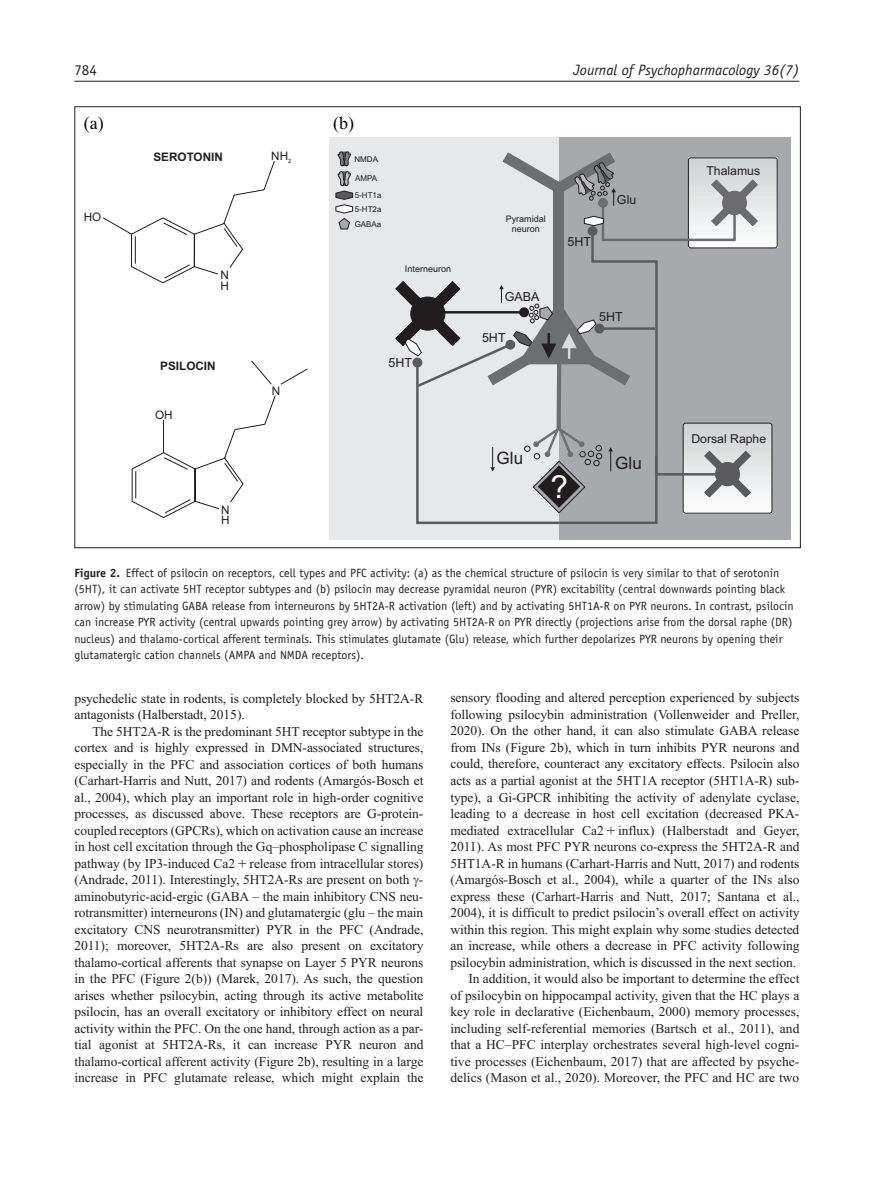
<style>
.page{position:relative;width:893px;height:1191px;background:#fff}
.page>*{position:absolute;margin:0;border:0;box-sizing:border-box;transform-origin:0 0}
.t1{font:31.5px "Arial";color:#fcfefe}
.t2{font:18px "Times New Roman";color:#040503}
.t3{font:17.1px "Arial";color:#211d1e}
.t4{font:italic 15px "Officina Sans Std";color:#231f20}
.t5{font:15px "Officina Sans Std";color:#231f20}
.t6{font:13.5px/16.5px "Times New Roman";letter-spacing:-.005em;color:#231f20}
.t7{font:12.45px "Arial";color:#211d1e}
.t8{font:12.3px "Arial";color:#211d1e}
.t9{font:12px/16.5px "Officina Sans Std";color:#231f20}
.t10{font:700 11.7px "Arial";color:#211d1e}
.t11{font:11.7px/10.5px "Arial";color:#211d1e}
.t12{font:9px/10.1px "Arial";color:#211d1e;text-align:center}
.t13{font:7.95px/16.6px "Arial";color:#211d1e}
.s1{font-weight:700}
</style>
<div class="page">
<hr style="left:74px;top:81px;width:725px;height:1px;background:#231f20">
<div style="left:329px;top:137px;width:232px;height:403px;background:#e7e8e9"></div>
<div style="left:559px;top:137px;width:232px;height:403px;background:#a8a9ad"></div>
<svg style="left:335px;top:151px;width:18px;height:79px"></svg>
<img style="left:758px;top:158px;width:19px;height:90px">
<div style="left:688px;top:158px;width:89px;height:90px;border:1px solid #211d1e;border-radius:2px"></div>
<img style="left:758px;top:423px;width:14px;height:90px">
<div style="left:683px;top:423px;width:89px;height:90px;border:1px solid #211d1e;border-radius:2px"></div>
<svg style="left:395px;top:152px;width:363px;height:373px"></svg>
<svg style="left:131px;top:395px;width:145px;height:123px"></svg>
<svg style="left:251px;top:360px;width:57px;height:25px"></svg>
<div style="left:219px;top:502px;width:11px;height:12px;background:#fff"></div>
<div style="left:222px;top:514px;width:7px;height:13px;background:#fcfefe"></div>
<svg style="left:102px;top:161px;width:173px;height:122px"></svg>
<div style="left:218px;top:268px;width:12px;height:11px;background:#fff"></div>
<div style="left:221px;top:279px;width:7px;height:13px;background:#fcfefe"></div>
<p class="t5" style="left:74px;top:61px;width:24px">784</p>
<p class="t4" style="left:573px;top:61px;width:228px">Journal of Psychopharmacology 36(7)</p>
<h2 class="t2" style="left:84px;top:113px;width:21px">(a)</h2>
<h2 class="t2" style="left:333px;top:113px;width:22px">(b)</h2>
<p class="t11" style="left:84px;top:212px;width:19px">HO</p>
<p class="t10" style="left:153px;top:149px;width:71px">SEROTONIN</p>
<p class="t11" style="left:220px;top:270px;width:10px">N<br>H</p>
<p class="t10" style="left:160px;top:357px;width:57px">PSILOCIN</p>
<p class="t11" style="left:155px;top:409px;width:19px">OH</p>
<p class="t11" style="left:221px;top:504px;width:10px">N<br>H</p>
<p class="t11" style="left:271px;top:151px;width:22px">NH<sub>2</sub></p>
<p class="t11" style="left:272px;top:385px;width:10px">N</p>
<p class="t13" style="left:354px;top:150px;width:25px">NMDA</p>
<p class="t13" style="left:355px;top:170px;width:28px">AMPA<br>5-HT1a</p>
<p class="t13" style="left:355px;top:215px;width:28px">GABAa</p>
<p class="t13" style="left:355px;top:200px;width:28px">5-HT2a</p>
<p class="t12" style="left:405px;top:264px;width:48px">Interneuron</p>
<p class="t7" style="left:389px;top:354px;width:25px">5HT</p>
<p class="t12" style="left:506px;top:214px;width:42px">Pyramidal neuron</p>
<p class="t7" style="left:505px;top:288px;width:36px">GABA</p>
<p class="t7" style="left:482px;top:329px;width:25px">5HT</p>
<p class="t7" style="left:567px;top:233px;width:25px">5HT</p>
<p class="t7" style="left:617px;top:191px;width:21px">Glu</p>
<p class="t7" style="left:599px;top:308px;width:25px">5HT</p>
<p class="t3" style="left:497px;top:446px;width:28px">Glu</p>
<p class="t3" style="left:615px;top:451px;width:28px">Glu</p>
<h1 class="t1" style="left:550px;top:465px;width:19px">?</h1>
<p class="t8" style="left:706px;top:162px;width:55px">Thalamus</p>
<p class="t8" style="left:691px;top:431px;width:76px">Dorsal Raphe</p>
<p class="t9" style="left:74px;top:564px;width:721px"><span class="s1">Figure 2.</span> Effect of psilocin on receptors, cell types and PFC activity: (a) as the chemical structure of psilocin is very similar to that of serotonin (5HT), it can activate 5HT receptor subtypes and (b) psilocin may decrease pyramidal neuron (PYR) excitability (central downwards pointing black arrow) by stimulating GABA release from interneurons by 5HT2A-R activation (left) and by activating 5HT1A-R on PYR neurons. In contrast, psilocin can increase PYR activity (central upwards pointing grey arrow) by activating 5HT2A-R on PYR directly (projections arise from the dorsal raphe (DR) nucleus) and thalamo-cortical afferent terminals. This stimulates glutamate (Glu) release, which further depolarizes PYR neurons by opening their glutamatergic cation channels (AMPA and NMDA receptors).</p>
<p class="t6" style="left:74px;top:689px;width:350px">psychedelic state in rodents, is completely blocked by 5HT2A-R antagonists (Halberstadt, 2015).</p>
<p class="t6" style="left:74px;top:722px;width:351px;text-align:justify;text-indent:18px">The 5HT2A-R is the predominant 5HT receptor subtype in the cortex and is highly expressed in DMN-associated structures, especially in the PFC and association cortices of both humans (Carhart-Harris and Nutt, 2017) and rodents (Amargós-Bosch et al., 2004), which play an important role in high-order cognitive processes, as discussed above. These receptors are G-protein&shy;coupled receptors (GPCRs), which on activation cause an increase in host cell excitation through the Gq–phospholipase C signalling pathway (by IP3-induced Ca2 release from intracellular stores) (Andrade, 2011). Interestingly, 5HT2A-Rs are present on both - aminobutyric-acid-ergic (GABA – the main inhibitory CNS neu&shy;rotransmitter) interneurons (IN) and glutamatergic (glu – the main excitatory CNS neurotransmitter) PYR in the PFC (Andrade, 2011); moreover, 5HT2A-Rs are also present on excitatory thalamo-cortical afferents that synapse on Layer 5 PYR neurons in the PFC (Figure 2(b)) (Marek, 2017). As such, the question arises whether psilocybin, acting through its active metabolite psilocin, has an overall excitatory or inhibitory effect on neural activity within the PFC. On the one hand, through action as a par&shy;tial agonist at 5HT2A-Rs, it can increase PYR neuron and thalamo-cortical afferent activity (Figure 2b), resulting in a large increase in PFC glutamate release, which might explain the</p>
<p class="t6" style="left:450px;top:689px;width:351px;text-align:right">sensory flooding and altered perception experienced by subjects following psilocybin administration (Vollenweider and Preller, 2020). On the other hand, it can also stimulate GABA release from INs (Figure 2b), which in turn inhibits PYR neurons and could, therefore, counteract any excitatory effects. Psilocin also acts as a partial agonist at the 5HT1A receptor (5HT1A-R) sub&shy;type), a Gi-GPCR inhibiting the activity of adenylate cyclase, leading to a decrease in host cell excitation (decreased PKA&shy;mediated extracellular Ca2 influx) (Halberstadt and Geyer, 2011). As most PFC PYR neurons co-express the 5HT2A-R and 5HT1A-R in humans (Carhart-Harris and Nutt, 2017) and rodents (Amargós-Bosch et al., 2004), while a quarter of the INs also express these (Carhart-Harris and Nutt, 2017; Santana et al., 2004), it is difficult to predict psilocin’s overall effect on activity within this region. This might explain why some studies detected an increase, while others a decrease in PFC activity following psilocybin administration, which is discussed in the next section.<br>In addition, it would also be important to determine the effect<br>of psilocybin on hippocampal activity, given that the HC plays a key role in declarative (Eichenbaum, 2000) memory processes, including self-referential memories (Bartsch et al., 2011), and that a HC–PFC interplay orchestrates several high-level cogni&shy;tive processes (Eichenbaum, 2017) that are affected by psyche&shy;delics (Mason et al., 2020). Moreover, the PFC and HC are two</p>
</div>
